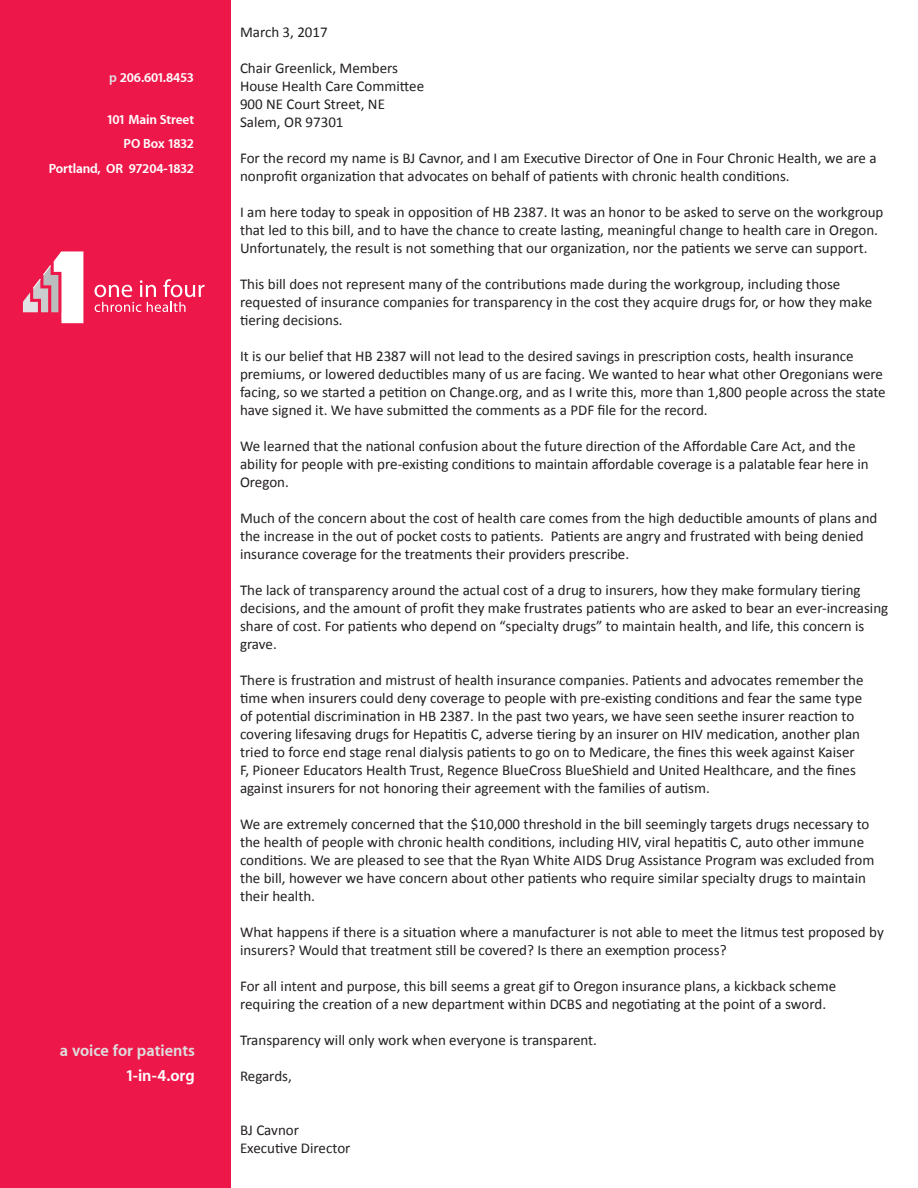
<style>
.page{position:relative;width:918px;height:1188px;background:#fff}
.page>*{position:absolute;margin:0;border:0;box-sizing:border-box;transform-origin:0 0}
.t1{font:700 16.5px "Myriad Apple";color:#dededf}
.t2{font:700 16.5px "Myriad Apple";color:#fff}
.t3{font:15px/18px "Calibri";color:#231f20}
.t4{font:700 13.5px/24.8px "Myriad Apple";letter-spacing:-.01em;color:#fff;text-align:right}
.s1{color:#dededf}
</style>
<div class="page">
<div style="left:0;top:0;width:231px;height:1188px;background:#ed1849"></div>
<svg style="left:23px;top:251px;width:60px;height:72px"></svg>
<svg style="left:95px;top:279px;width:110px;height:33px"></svg>
<p class="t4" style="left:109px;top:65px;width:86px"><span class="s1">p</span> 206.601.8453</p>
<p class="t4" style="left:49px;top:107px;width:147px">101 Main Street<br>PO Box 1832<br>Portland, OR 97204-1832</p>
<p class="t1" style="left:60px;top:1040px;width:137px">a voice for patients</p>
<p class="t2" style="left:126px;top:1065px;width:71px">1-in-4.org</p>
<p class="t3" style="left:240px;top:23px;width:89px">March 3, 2017</p>
<p class="t3" style="left:240px;top:59px;width:186px">Chair Greenlick, Members<br>House Health Care Committee<br>900 NE Court Street, NE<br>Salem, OR 97301</p>
<p class="t3" style="left:240px;top:149px;width:638px">For the record my name is BJ Cavnor, and I am Executive Director of One in Four Chronic Health, we are a nonprofit organization that advocates on behalf of patients with chronic health conditions.</p>
<p class="t3" style="left:240px;top:203px;width:645px">I am here today to speak in opposition of HB 2387. It was an honor to be asked to serve on the workgroup that led to this bill, and to have the chance to create lasting, meaningful change to health care in Oregon.<br>Unfortunately, the result is not something that our organization, nor the patients we serve can support.</p>
<p class="t3" style="left:240px;top:275px;width:634px">This bill does not represent many of the contributions made during the workgroup, including those requested of insurance companies for transparency in the cost they acquire drugs for, or how they make tiering decisions.</p>
<p class="t3" style="left:240px;top:347px;width:647px">It is our belief that HB 2387 will not lead to the desired savings in prescription costs, health insurance premiums, or lowered deductibles many of us are facing. We wanted to hear what other Oregonians were facing, so we started a petition on Change.org, and as I write this, more than 1,800 people across the state have signed it. We have submitted the comments as a PDF file for the record.</p>
<p class="t3" style="left:240px;top:437px;width:630px">We learned that the national confusion about the future direction of the Affordable Care Act, and the ability for people with pre-existing conditions to maintain affordable coverage is a palatable fear here in<br>Oregon.</p>
<p class="t3" style="left:240px;top:509px;width:639px">Much of the concern about the cost of health care comes from the high deductible amounts of plans and the increase in the out of pocket costs to patients. Patients are angry and frustrated with being denied insurance coverage for the treatments their providers prescribe.</p>
<p class="t3" style="left:240px;top:581px;width:650px">The lack of transparency around the actual cost of a drug to insurers, how they make formulary tiering decisions, and the amount of profit they make frustrates patients who are asked to bear an ever-increasing share of cost. For patients who depend on “specialty drugs” to maintain health, and life, this concern is grave.</p>
<p class="t3" style="left:240px;top:671px;width:625px">There is frustration and mistrust of health insurance companies. Patients and advocates remember the time when insurers could deny coverage to people with pre-existing conditions and fear the same type of potential discrimination in HB 2387. In the past two years, we have seen seethe insurer reaction to covering lifesaving drugs for Hepatitis C, adverse tiering by an insurer on HIV medication, another plan tried to force end stage renal dialysis patients to go on to Medicare, the fines this week against Kaiser F, Pioneer Educators Health Trust, Regence BlueCross BlueShield and United Healthcare, and the fines against insurers for not honoring their agreement with the families of autism.</p>
<p class="t3" style="left:240px;top:815px;width:636px">We are extremely concerned that the $10,000 threshold in the bill seemingly targets drugs necessary to the health of people with chronic health conditions, including HIV, viral hepatitis C, auto other immune conditions. We are pleased to see that the Ryan White AIDS Drug Assistance Program was excluded from the bill, however we have concern about other patients who require similar specialty drugs to maintain their health.</p>
<p class="t3" style="left:240px;top:923px;width:645px">What happens if there is a situation where a manufacturer is not able to meet the litmus test proposed by insurers? Would that treatment still be covered? Is there an exemption process?</p>
<p class="t3" style="left:240px;top:977px;width:598px">For all intent and purpose, this bill seems a great gif to Oregon insurance plans, a kickback scheme requiring the creation of a new department within DCBS and negotiating at the point of a sword.</p>
<p class="t3" style="left:240px;top:1031px;width:359px">Transparency will only work when everyone is transparent.</p>
<p class="t3" style="left:240px;top:1067px;width:53px">Regards,</p>
<p class="t3" style="left:240px;top:1121px;width:112px">BJ Cavnor<br>Executive Director</p>
</div>
